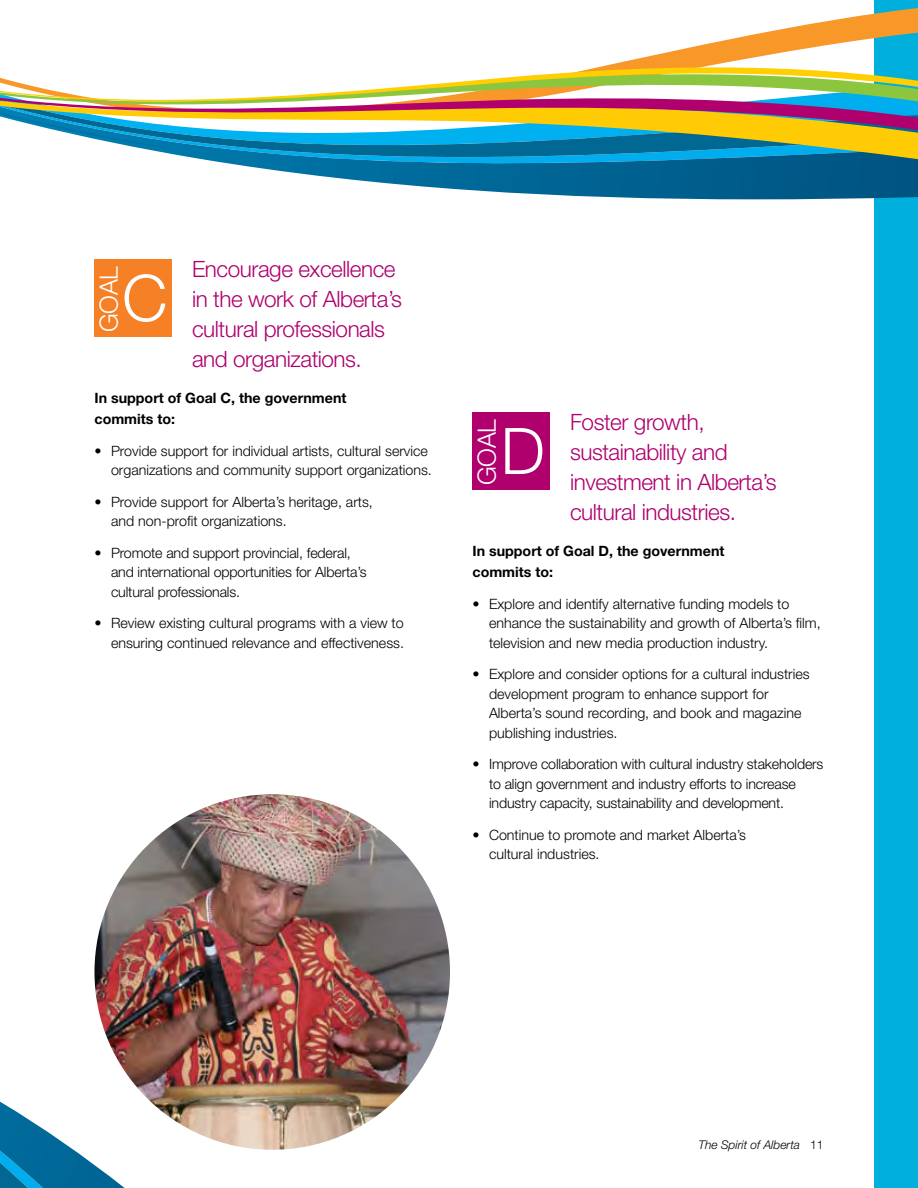
<style>
.page{position:relative;width:918px;height:1188px;background:#fff}
.page>*{position:absolute;margin:0;border:0;box-sizing:border-box;transform-origin:0 0}
.t1{font:300 64.35px "Helvetica Neue";color:#fff}
.t2{font:300 25.2px "Helvetica Neue";letter-spacing:-.02em;color:#fff}
.t3{font:300 22.5px/30px "Helvetica Neue";letter-spacing:-.02em;color:#af006e}
.t4{font:300 14.25px/19.5px "Helvetica Neue";color:#000}
.t5{font:700 14.25px/21px "Helvetica Neue";color:#000}
.t6{font:italic 300 12px "Helvetica Neue";color:#000}
.s1{font-style:normal}
</style>
<div class="page">
<div style="left:875px;top:0;width:43px;height:1188px;background:#00afdb"></div>
<svg style="left:0;top:0;width:918px;height:225px"></svg>
<svg style="left:0;top:1101px;width:125px;height:87px"></svg>
<div style="left:94px;top:260px;width:78px;height:77px;background:#f58025"></div>
<div style="left:472px;top:412px;width:78px;height:78px;background:#af006e"></div>
<img style="left:94px;top:794px;width:356px;height:356px;border-radius:178px">
<h3 class="t3" style="left:192px;top:254px;width:212px">Encourage excellence in the work of Alberta’s cultural professionals and organizations.</h3>
<p class="t5" style="left:94px;top:387px;width:254px">In support of Goal C, the government commits to:</p>
<p class="t4" style="left:94px;top:441px;width:339px;text-align:right">• Provide support for individual artists, cultural service organizations and community support organizations.</p>
<p class="t4" style="left:111px;top:492px;width:263px;text-indent:-17px">• Provide support for Alberta’s heritage, arts, and non-profit organizations.</p>
<p class="t4" style="left:111px;top:543px;width:257px;text-indent:-17px">• Promote and support provincial, federal, and international opportunities for Alberta’s cultural professionals.</p>
<p class="t4" style="left:95px;top:613px;width:311px;text-align:right">• Review existing cultural programs with a view to ensuring continued relevance and effectiveness.</p>
<h2 class="t2" style="left:93px;top:332px;width:67px;rotate:-90deg">GOAL</h2>
<h1 class="t1" style="left:122px;top:259px;width:47px">C</h1>
<h3 class="t3" style="left:570px;top:407px;width:208px">Foster growth, sustainability and investment in Alberta’s cultural industries.</h3>
<p class="t5" style="left:472px;top:540px;width:254px">In support of Goal D, the government commits to:</p>
<p class="t4" style="left:489px;top:594px;width:333px;text-indent:-17px">• Explore and identify alternative funding models to enhance the sustainability and growth of Alberta’s fi lm, television and new media production industry.</p>
<p class="t4" style="left:489px;top:664px;width:322px;text-indent:-17px">• Explore and consider options for a cultural industries development program to enhance support for Alberta’s sound recording, and book and magazine publishing industries.</p>
<p class="t4" style="left:489px;top:754px;width:336px;text-indent:-17px">• Improve collaboration with cultural industry stakeholders to align government and industry efforts to increase industry capacity, sustainability and development.</p>
<p class="t4" style="left:489px;top:825px;width:259px;text-indent:-17px">• Continue to promote and market Alberta’s cultural industries.</p>
<h2 class="t2" style="left:471px;top:485px;width:67px;rotate:-90deg">GOAL</h2>
<h1 class="t1" style="left:501px;top:412px;width:46px">D</h1>
<p class="t6" style="left:698px;top:1137px;width:127px">The Spirit of Alberta <span class="s1">11</span></p>
</div>
